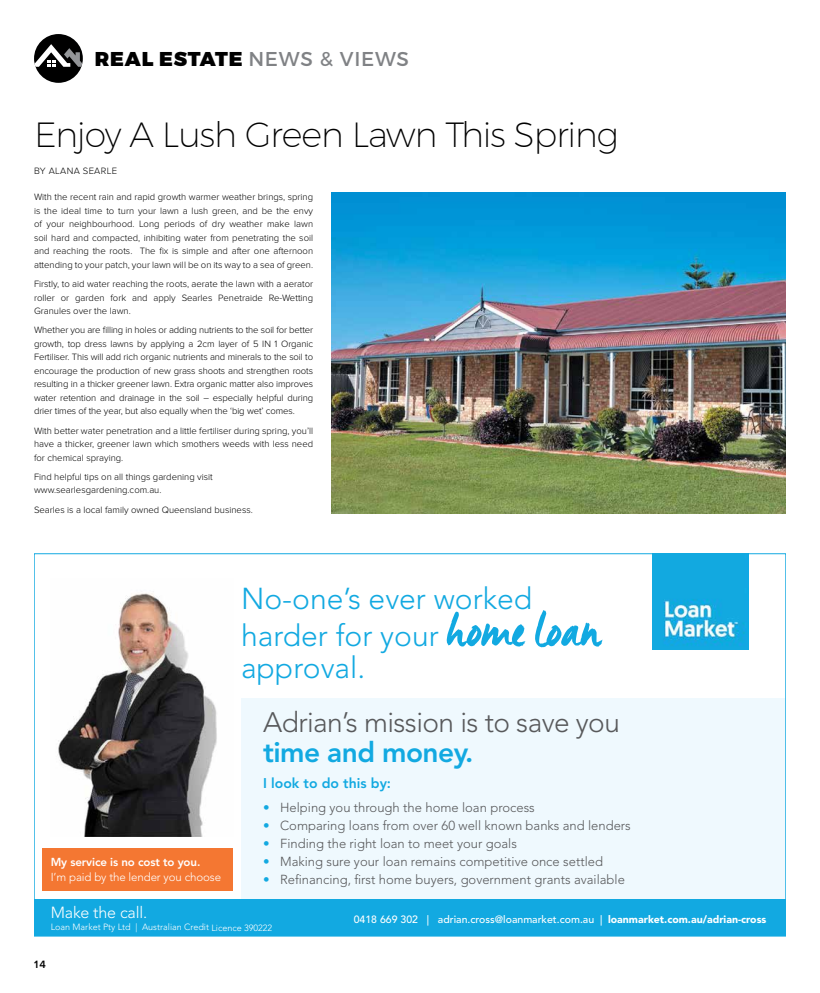
<style>
.page{position:relative;width:820px;height:993px;background:#fff}
.page>*{position:absolute;margin:0;border:0;box-sizing:border-box;transform-origin:0 0}
.t1{font:200 35px "Montserrat";letter-spacing:-.03em;color:#000}
.t2{font:300 30px/37px "Avenir";color:#12a9e1}
.t3{font:300 28px "Avenir";letter-spacing:-.02em;color:#58595b}
.t4{font:800 28px "Avenir";letter-spacing:-.02em;color:#12a9e1}
.t5{font:900 20px "Montserrat";letter-spacing:.04em;color:#000}
.t6{font:300 16px "Avenir";letter-spacing:-.01em;color:#fff}
.t7{font:800 14px "Avenir";color:#12a9e1}
.t8{font:300 13px "Avenir";color:#58595b}
.t9{font:300 11.5px "Avenir";letter-spacing:-.01em;color:#fff}
.t10{font:800 11.5px "Avenir";letter-spacing:-.01em;color:#fff}
.t11{font:600 11px "Proxima Nova";color:#000}
.t12{font:500 10.5px "Avenir";color:#fff}
.t13{font:300 9.5px/13.5px "Proxima Nova";color:#000;text-align:justify}
.t14{font:300 9.5px "Proxima Nova";letter-spacing:.03em;color:#000}
.t15{font:300 9px "Avenir";letter-spacing:-.005em;color:#fff}
.s1{font-weight:400;color:#808285}
.s2{font-family:"Manus";font-weight:400;font-size:50px}
.s3{color:#12a9e1}
.s4{font-weight:900}
</style>
<div class="page">
<img style="left:652px;top:555px;width:96px;height:94px">
<img style="left:58px;top:593px;width:159px;height:243px">
<div style="left:241px;top:697px;width:544px;height:202px;background:#eff9fe"></div>
<div style="left:42px;top:848px;width:190px;height:42px;background:#f47732"></div>
<div style="left:34px;top:899px;width:751px;height:36px;background:#12a9e1"></div>
<div style="left:34px;top:34px;width:49px;height:49px;background:#000;border-radius:50%"></div>
<svg style="left:34px;top:44px;width:49px;height:23px"></svg>
<img style="left:332px;top:193px;width:453px;height:320px">
<h3 class="t5" style="left:95px;top:46px;width:315px">REAL ESTATE <span class="s1">NEWS &amp; VIEWS</span></h3>
<h1 class="t1" style="left:34px;top:114px;width:586px">Enjoy A Lush Green Lawn This Spring</h1>
<p class="t13" style="left:34px;top:190px;width:280px">With the recent rain and rapid growth warmer weather brings, spring is the ideal time to turn your lawn a lush green, and be the envy of your neighbourhood. Long periods of dry weather make lawn soil hard and compacted, inhibiting water from penetrating the soil and reaching the roots. The fix is simple and after one afternoon attending to your patch, your lawn will be on its way to a sea of green.</p>
<p class="t13" style="left:34px;top:277px;width:280px">Firstly, to aid water reaching the roots, aerate the lawn with a aerator roller or garden fork and apply Searles Penetraide Re-Wetting Granules over the lawn.</p>
<p class="t13" style="left:34px;top:323px;width:280px">Whether you are filling in holes or adding nutrients to the soil for better growth, top dress lawns by applying a 2cm layer of 5 IN 1 Organic Fertiliser. This will add rich organic nutrients and minerals to the soil to encourage the production of new grass shoots and strengthen roots resulting in a thicker greener lawn. Extra organic matter also improves water retention and drainage in the soil – especially helpful during drier times of the year, but also equally when the ‘big wet’ comes.</p>
<p class="t13" style="left:34px;top:423px;width:280px">With better water penetration and a little fertiliser during spring, you’ll have a thicker, greener lawn which smothers weeds with less need for chemical spraying.</p>
<p class="t13" style="left:34px;top:470px;width:180px">Find helpful tips on all things gardening visit www.searlesgardening.com.au.</p>
<p class="t13" style="left:34px;top:502px;width:220px">Searles is a local family owned Queensland business.</p>
<p class="t14" style="left:34px;top:166px;width:85px">BY ALANA SEARLE</p>
<p class="t10" style="left:51px;top:854px;width:151px">My service is no cost to you.</p>
<p class="t9" style="left:51px;top:869px;width:172px">I’m paid by the lender you choose</p>
<h2 class="t2" style="left:241px;top:579px;width:361px">No-one’s ever worked harder for your <span class="s2">home loan</span></h2>
<h2 class="t2" style="left:241px;top:648px;width:126px">approval.</h2>
<h3 class="t3" style="left:263px;top:705px;width:358px">Adrian’s mission is to save you</h3>
<h3 class="t4" style="left:263px;top:735px;width:212px">time and money.</h3>
<h3 class="t7" style="left:263px;top:774px;width:129px">I look to do this by:</h3>
<h3 class="t8" style="left:263px;top:799px;width:273px"><span class="s3">•</span> Helping you through the home loan process</h3>
<h3 class="t8" style="left:263px;top:817px;width:369px"><span class="s3">•</span> Comparing loans from over 60 well known banks and lenders</h3>
<h3 class="t8" style="left:263px;top:835px;width:255px"><span class="s3">•</span> Finding the right loan to meet your goals</h3>
<h3 class="t8" style="left:263px;top:853px;width:341px"><span class="s3">•</span> Making sure your loan remains competitive once settled</h3>
<h3 class="t8" style="left:263px;top:871px;width:363px"><span class="s3">•</span> Refinancing, first home buyers, government grants available</h3>
<h3 class="t6" style="left:51px;top:902px;width:98px">Make the call.</h3>
<p class="t15" style="left:51px;top:921px;width:223px">Loan Market Pty Ltd | Australian Credit Licence 390222</p>
<p class="t11" style="left:34px;top:957px;width:13px">14</p>
<p class="t12" style="left:353px;top:912px;width:414px">0418 669 302 | adrian.cross@loanmarket.com.au | <span class="s4">loanmarket.com.au/adrian-cross</span></p>
</div>
